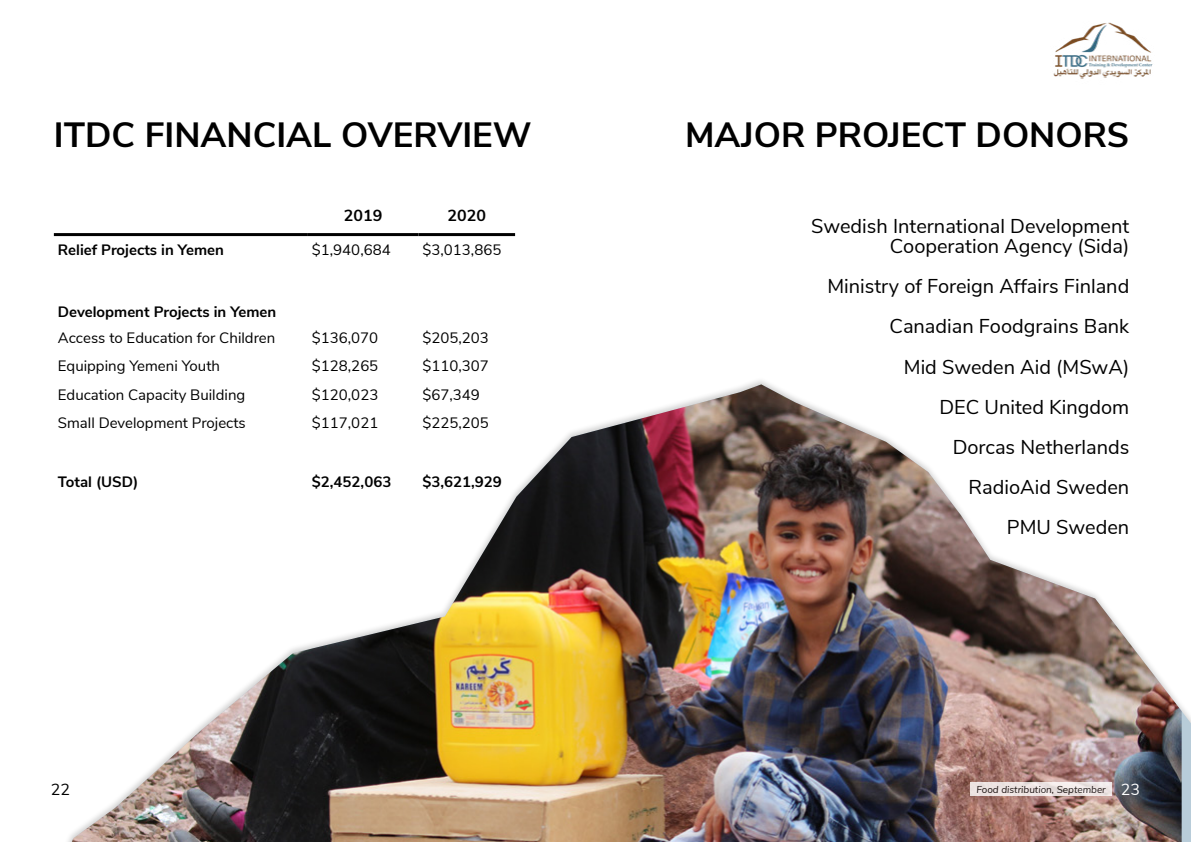
<style>
.page{position:relative;width:1191px;height:842px;background:#fff}
.page>*{position:absolute;margin:0;border:0;box-sizing:border-box;transform-origin:0 0}
.t1{font:700 35px "Nunito Sans";color:#000}
.t2{font:20px/40.2px "Nunito Sans";color:#000;text-align:right}
.t3{font:700 16px "Nunito Sans";color:#000}
.t4{font:16px "Nunito Sans";color:#000}
.t5{font:15px "Nunito Sans";color:#000}
.t6{font:700 15px "Nunito Sans";color:#000}
.t7{font:italic 10px "Nunito Sans";color:#000}
.s1{font-style:normal;font-size:16px;color:#fff}
</style>
<div class="page">
<img style="left:1053px;top:22px;width:100px;height:57px">
<img style="left:72px;top:384px;width:1109px;height:458px">
<hr style="left:54px;top:233px;width:254px;height:3px;background:#000">
<hr style="left:308px;top:233px;width:110px;height:3px;background:#000">
<hr style="left:418px;top:233px;width:97px;height:3px;background:#000">
<svg style="left:970px;top:783px;width:142px;height:13px;background:#ede4e3"></svg>
<h1 class="t1" style="left:54px;top:109px;width:479px">ITDC FINANCIAL OVERVIEW</h1>
<p class="t3" style="left:344px;top:203px;width:40px">2019</p>
<p class="t3" style="left:447px;top:203px;width:40px">2020</p>
<p class="t6" style="left:58px;top:239px;width:167px">Relief Projects in Yemen</p>
<p class="t5" style="left:312px;top:239px;width:80px">$1,940,684</p>
<p class="t5" style="left:422px;top:239px;width:80px">$3,013,865</p>
<p class="t6" style="left:58px;top:300px;width:220px">Development Projects in Yemen</p>
<p class="t5" style="left:58px;top:327px;width:219px">Access to Education for Children</p>
<p class="t5" style="left:312px;top:327px;width:68px">$136,070</p>
<p class="t5" style="left:422px;top:327px;width:68px">$205,203</p>
<p class="t5" style="left:58px;top:355px;width:164px">Equipping Yemeni Youth</p>
<p class="t5" style="left:312px;top:355px;width:68px">$128,265</p>
<p class="t5" style="left:422px;top:355px;width:68px">$110,307</p>
<p class="t5" style="left:58px;top:383px;width:189px">Education Capacity Building</p>
<p class="t5" style="left:312px;top:383px;width:68px">$120,023</p>
<p class="t5" style="left:422px;top:383px;width:59px">$67,349</p>
<p class="t5" style="left:58px;top:412px;width:189px">Small Development Projects</p>
<p class="t5" style="left:312px;top:412px;width:68px">$117,021</p>
<p class="t5" style="left:422px;top:412px;width:68px">$225,205</p>
<p class="t6" style="left:58px;top:470px;width:82px">Total (USD)</p>
<p class="t6" style="left:312px;top:470px;width:81px">$2,452,063</p>
<p class="t6" style="left:422px;top:470px;width:81px">$3,621,929</p>
<h1 class="t1" style="left:685px;top:109px;width:446px">MAJOR PROJECT DONORS</h1>
<p class="t2" style="left:811px;top:215px;width:320px;line-height:20px">Swedish International Development<br>Cooperation Agency (Sida)</p>
<p class="t2" style="left:827px;top:265px;width:303px">Ministry of Foreign Affairs Finland<br>Canadian Foodgrains Bank<br>Mid Sweden Aid (MSwA)<br>DEC United Kingdom<br>Dorcas Netherlands<br>RadioAid Sweden<br>PMU Sweden</p>
<p class="t4" style="left:51px;top:777px;width:21px">22</p>
<p class="t7" style="left:976px;top:782px;width:165px">Food distribution, September <span class="s1">23</span></p>
</div>
